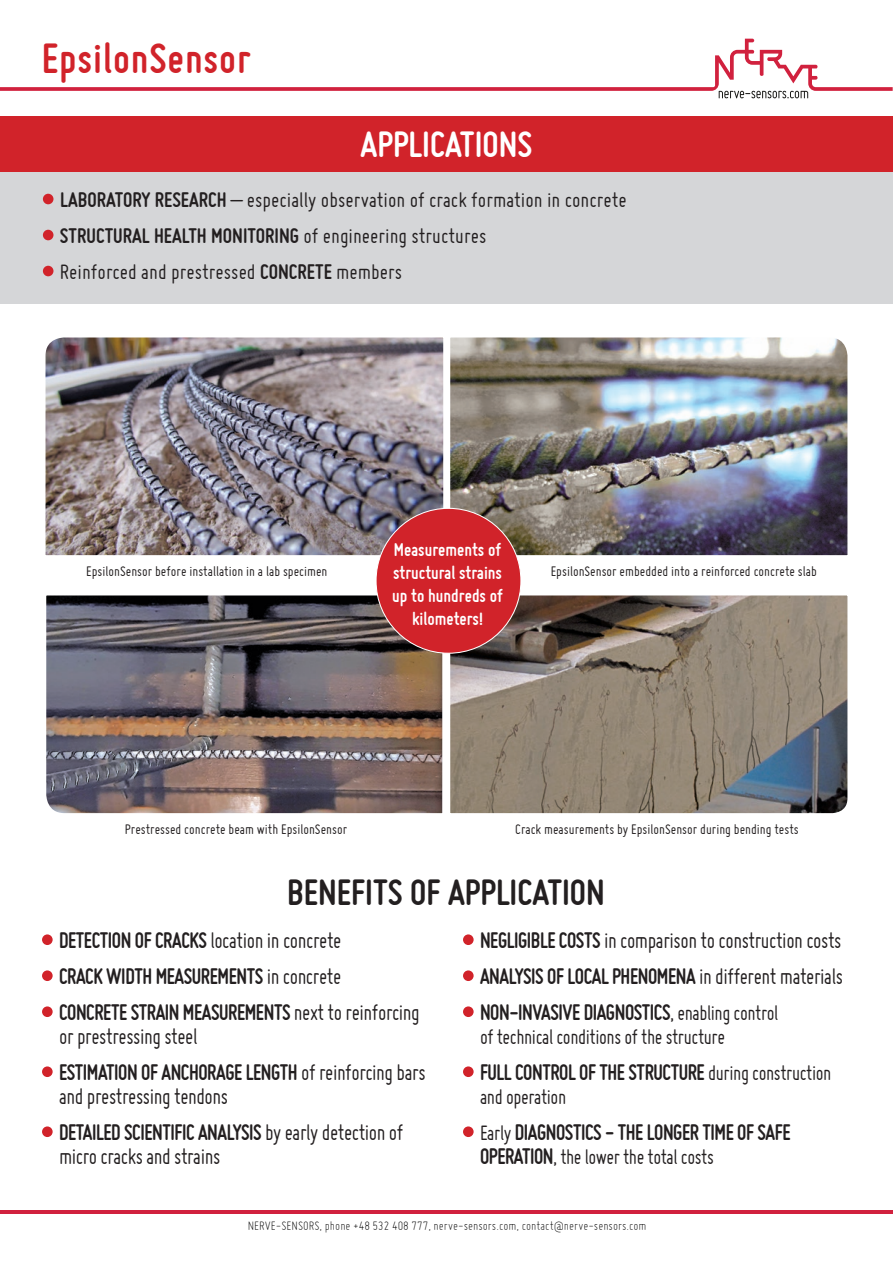
<style>
.page{position:relative;width:893px;height:1263px;background:#fff}
.page>*{position:absolute;margin:0;border:0;box-sizing:border-box;transform-origin:0 0}
.t1{font:700 45px "Miso";letter-spacing:.02em;color:#d1232a}
.t2{font:700 39px "Miso";color:#231f20}
.t3{font:700 39px "Miso";color:#fff}
.t4{font:700 24px/36px "Miso";letter-spacing:-.02em;color:#231f20;scale:.93 1}
.t5{font:24px/36px "Miso";letter-spacing:-.02em;color:#231f20;scale:.93 1}
.t6{font:22.5px/36px "Miso";color:#231f20}
.t7{font:22.5px "Miso";letter-spacing:-.02em;color:#231f20;scale:.93 1}
.t8{font:700 19.65px/23.1px "Miso";color:#fff;text-align:center}
.t9{font:15px "Miso";color:#231f20}
.t10{font:300 13.5px "Miso";color:#000001}
.s1{font-weight:700}
.s2{font-weight:400}
.s3{font-weight:400;font-size:22.5px}
.s4{font-weight:700;font-size:24px}
</style>
<div class="page">
<svg style="left:719px;top:91px;width:89px;height:8px"></svg>
<svg style="left:0;top:39px;width:893px;height:52px"></svg>
<div style="left:0;top:172px;width:893px;height:132px;background:#d5d6d8"></div>
<img style="left:46px;top:595px;width:395px;height:219px">
<img style="left:45px;top:337px;width:396px;height:219px">
<img style="left:441px;top:337px;width:407px;height:219px">
<svg style="left:441px;top:590px;width:407px;height:224px;background:#8a8176"></svg>
<div style="left:0;top:117px;width:893px;height:55px;background:#d1232a"></div>
<div style="left:42px;top:934px;width:11px;height:11px;background:#d1232a;border-radius:50%"></div>
<div style="left:42px;top:970px;width:11px;height:11px;background:#d1232a;border-radius:50%"></div>
<div style="left:42px;top:1006px;width:11px;height:11px;background:#d1232a;border-radius:50%"></div>
<div style="left:42px;top:1066px;width:11px;height:11px;background:#d1232a;border-radius:50%"></div>
<div style="left:42px;top:1126px;width:11px;height:11px;background:#d1232a;border-radius:50%"></div>
<div style="left:463px;top:934px;width:11px;height:11px;background:#d1232a;border-radius:50%"></div>
<div style="left:463px;top:970px;width:11px;height:11px;background:#d1232a;border-radius:50%"></div>
<div style="left:463px;top:1006px;width:11px;height:11px;background:#d1232a;border-radius:50%"></div>
<div style="left:463px;top:1066px;width:11px;height:11px;background:#d1232a;border-radius:50%"></div>
<div style="left:463px;top:1126px;width:11px;height:11px;background:#d1232a;border-radius:50%"></div>
<div style="left:43px;top:194px;width:10px;height:10px;background:#d1232a;border-radius:50%"></div>
<div style="left:43px;top:230px;width:10px;height:10px;background:#d1232a;border-radius:50%"></div>
<div style="left:43px;top:266px;width:10px;height:10px;background:#d1232a;border-radius:50%"></div>
<div style="left:376px;top:508px;width:145px;height:145px;background:#d1232a;border-radius:50%"></div>
<hr style="left:0;top:1210px;width:893px;height:4px;background:#d1213e">
<h1 class="t1" style="left:42px;top:33px;width:210px">EpsilonSensor</h1>
<h2 class="t3" style="left:361px;top:122px;width:173px">APPLICATIONS</h2>
<p class="t6" style="left:60px;top:181px;width:568px"><span class="s1">LABORATORY RESEARCH</span> – especially observation of crack formation in concrete<br><span class="s1">STRUCTURAL HEALTH MONITORING</span> of engineering structures<br>Reinforced and prestressed <span class="s1">CONCRETE</span> members</p>
<p class="t8" style="left:392px;top:538px;width:112px">Measurements of structural strains up to hundreds of kilometers!</p>
<p class="t9" style="left:86px;top:563px;width:243px">EpsilonSensor before installation in a lab specimen</p>
<p class="t9" style="left:551px;top:563px;width:268px">EpsilonSensor embedded into a reinforced concrete slab</p>
<p class="t9" style="left:125px;top:821px;width:224px">Prestressed concrete beam with EpsilonSensor</p>
<p class="t9" style="left:515px;top:821px;width:285px">Crack measurements by EpsilonSensor during bending tests</p>
<h2 class="t2" style="left:287px;top:870px;width:16px">benefits</h2>
<h2 class="t2" style="left:410px;top:870px;width:53px">of application</h2>
<p class="t4" style="left:59px;top:922px;width:389px">DETECTION OF CRACKS <span class="s2">location in concrete<br></span>CRACK WIDTH MEASUREMENTS <span class="s2">in concrete<br></span>CONCRETE STRAIN MEASUREMENTS <span class="s2">next to reinforcing</span></p>
<p class="t5" style="left:59px;top:1018px;width:396px">or prestressing steel<br><span class="s1">ESTIMATION OF ANCHORAGE LENGTH</span> of reinforcing bars</p>
<p class="t5" style="left:59px;top:1078px;width:372px">and prestressing tendons<br><span class="s1">DETAILED SCIENTIFIC ANALYSIS</span> by early detection of</p>
<p class="t5" style="left:59px;top:1138px;width:175px">micro cracks and strains</p>
<p class="t4" style="left:480px;top:922px;width:392px;text-align:justify">NEGLIGIBLE COSTS <span class="s2">in comparison to construction costs </span>ANALYSIS OF LOCAL PHENOMENA <span class="s2">in different materials </span>NON-INVASIVE DIAGNOSTICS<span class="s3">, enabling control</span></p>
<p class="t7" style="left:480px;top:1024px;width:265px">of technical conditions of the structure</p>
<p class="t4" style="left:480px;top:1054px;width:379px">FULL CONTROL OF THE STRUCTURE <span class="s3">during construction</span></p>
<p class="t7" style="left:480px;top:1084px;width:94px">and operation</p>
<p class="t4" style="left:480px;top:1114px;width:335px"><span class="s3">Early</span> DIAGNOSTICS - THE LONGER TIME OF SAFE</p>
<p class="t7" style="left:480px;top:1144px;width:253px"><span class="s4">OPERATION</span>, the lower the total costs</p>
<p class="t10" style="left:248px;top:1218px;width:400px">NERVE-SENSORS, phone +48 532 408 777, nerve-sensors.com, contact@nerve-sensors.com</p>
</div>
